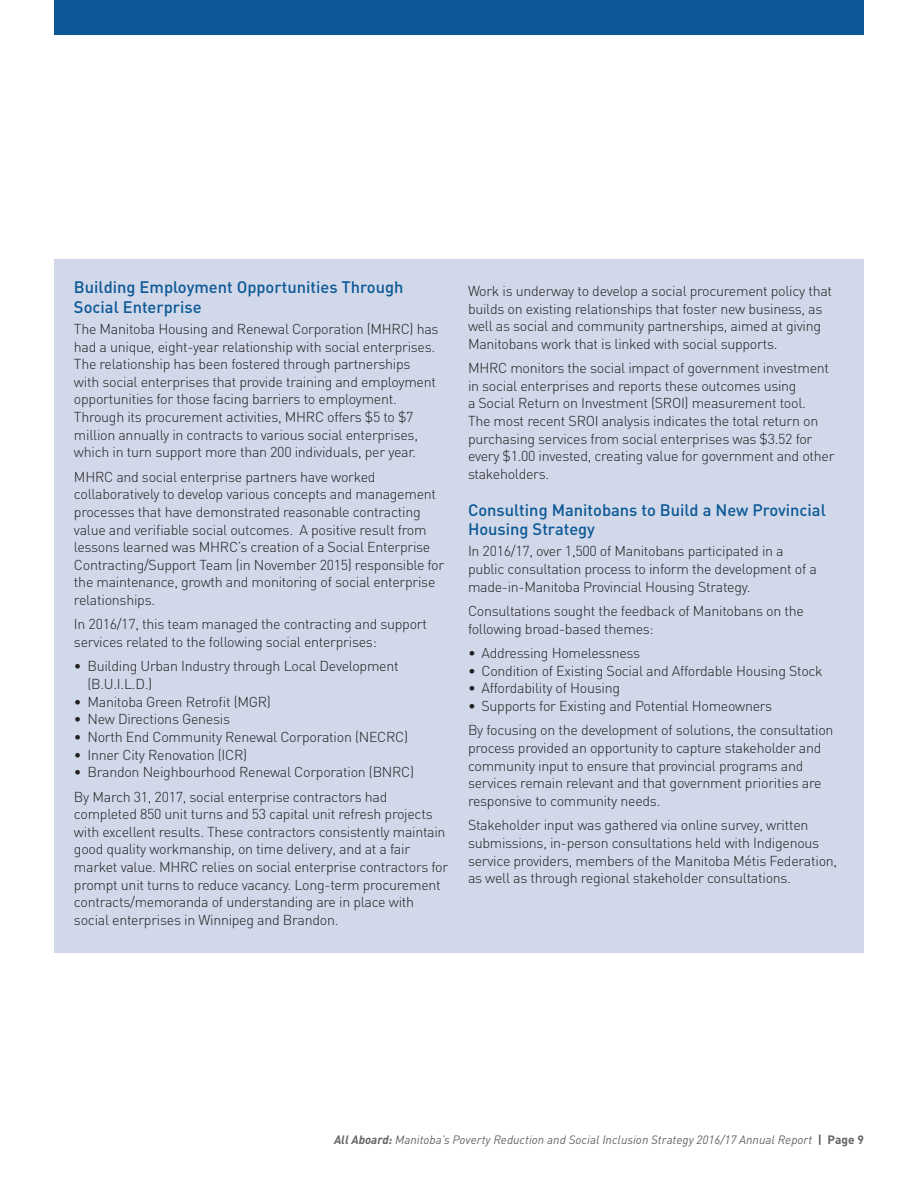
<style>
.page{position:relative;width:918px;height:1188px;background:#fff}
.page>*{position:absolute;margin:0;border:0;box-sizing:border-box;transform-origin:0 0}
.programsBlue{font:500 16.5px/19.5px "DIN";color:#0c5896}
.Body{font:300 14.25px/17.7px "DIN";letter-spacing:-.02em;color:#231f20}
.t1{font:italic 12px "DIN";color:#636366}
.s1{font-weight:700}
.s2{font-weight:700;font-style:normal}
</style>
<div class="page">
<div style="left:54px;top:0;width:810px;height:35px;background:#0c5896"></div>
<div style="left:54px;top:259px;width:810px;height:693px;background:#d0d8e9"></div>
<h2 class="programsBlue" style="left:74px;top:277px;width:331px">Building Employment Opportunities Through<br>Social Enterprise</h2>
<p class="Body" style="left:74px;top:320px;width:366px">The Manitoba Housing and Renewal Corporation (MHRC) has had a unique, eight‑year relationship with social enterprises.<br>The relationship has been fostered through partnerships with social enterprises that provide training and employment opportunities for those facing barriers to employment.<br>Through its procurement activities, MHRC offers $5 to $7 million annually in contracts to various social enterprises, which in turn support more than 200 individuals, per year.</p>
<p class="Body" style="left:74px;top:468px;width:372px">MHRC and social enterprise partners have worked collaboratively to develop various concepts and management processes that have demonstrated reasonable contracting value and verifiable social outcomes. A positive result from lessons learned was MHRC’s creation of a Social Enterprise Contracting/Support Team (in November 2015) responsible for the maintenance, growth and monitoring of social enterprise relationships.</p>
<p class="Body" style="left:74px;top:615px;width:355px">In 2016/17, this team managed the contracting and support services related to the following social enterprises:</p>
<p class="Body" style="left:87px;top:657px;width:313px;text-indent:-14px">• Building Urban Industry through Local Development (B.U.I.L.D.)</p>
<p class="Body" style="left:74px;top:693px;width:198px">• Manitoba Green Retrofit (MGR)</p>
<p class="Body" style="left:74px;top:710px;width:158px">• New Directions Genesis</p>
<p class="Body" style="left:74px;top:728px;width:336px">• North End Community Renewal Corporation (NECRC)</p>
<p class="Body" style="left:74px;top:745px;width:175px">• Inner City Renovation (ICR)</p>
<p class="Body" style="left:74px;top:763px;width:342px">• Brandon Neighbourhood Renewal Corporation (BNRC)</p>
<p class="Body" style="left:74px;top:787px;width:376px">By March 31, 2017, social enterprise contractors had completed 850 unit turns and 53 capital unit refresh projects with excellent results. These contractors consistently maintain good quality workmanship, on time delivery, and at a fair market value. MHRC relies on social enterprise contractors for prompt unit turns to reduce vacancy. Long‑term procurement contracts/memoranda of understanding are in place with social enterprises in Winnipeg and Brandon.</p>
<p class="Body" style="left:468px;top:282px;width:366px">Work is underway to develop a social procurement policy that builds on existing relationships that foster new business, as well as social and community partnerships, aimed at giving Manitobans work that is linked with social supports.</p>
<p class="Body" style="left:468px;top:359px;width:368px">MHRC monitors the social impact of government investment in social enterprises and reports these outcomes using<br>a Social Return on Investment (SROI) measurement tool.<br>The most recent SROI analysis indicates the total return on purchasing services from social enterprises was $3.52 for every $1.00 invested, creating value for government and other stakeholders.</p>
<h2 class="programsBlue" style="left:468px;top:499px;width:359px">Consulting Manitobans to Build a New Provincial<br>Housing Strategy</h2>
<p class="Body" style="left:468px;top:542px;width:350px">In 2016/17, over 1,500 of Manitobans participated in a public consultation process to inform the development of a made‑in‑Manitoba Provincial Housing Strategy.</p>
<p class="Body" style="left:468px;top:602px;width:337px">Consultations sought the feedback of Manitobans on the following broad‑based themes:</p>
<p class="Body" style="left:468px;top:644px;width:174px">• Addressing Homelessness</p>
<p class="Body" style="left:468px;top:662px;width:356px">• Condition of Existing Social and Affordable Housing Stock</p>
<p class="Body" style="left:468px;top:679px;width:154px">• Affordability of Housing</p>
<p class="Body" style="left:468px;top:697px;width:306px">• Supports for Existing and Potential Homeowners</p>
<p class="Body" style="left:468px;top:721px;width:367px">By focusing on the development of solutions, the consultation process provided an opportunity to capture stakeholder and community input to ensure that provincial programs and services remain relevant and that government priorities are responsive to community needs.</p>
<p class="Body" style="left:468px;top:816px;width:371px">Stakeholder input was gathered via online survey, written submissions, in‑person consultations held with Indigenous service providers, members of the Manitoba Métis Federation, as well as through regional stakeholder consultations.</p>
<p class="t1" style="left:334px;top:1132px;width:531px"><span class="s1">All Aboard:</span> Manitoba’s Poverty Reduction and Social Inclusion Strategy 2016/17 Annual Report <span class="s2">| Page 9</span></p>
</div>
